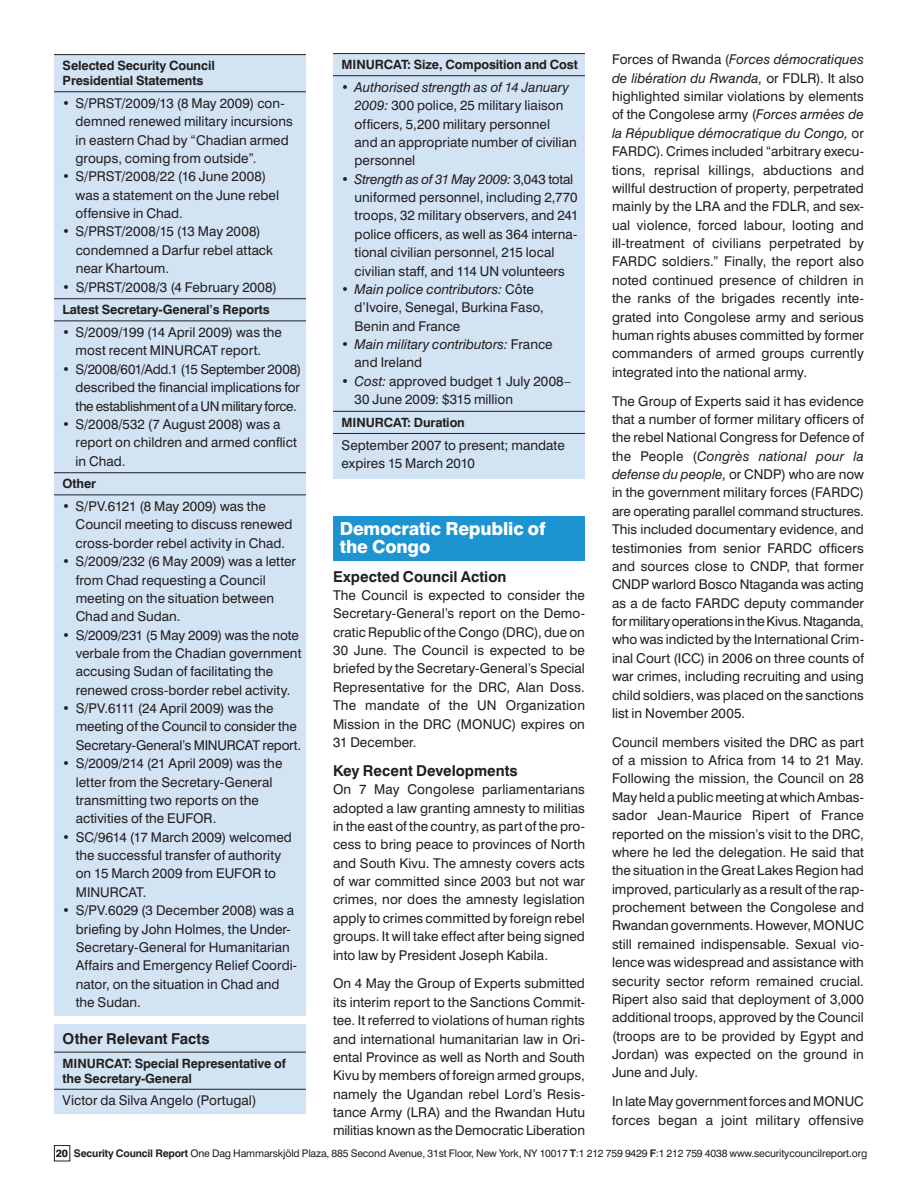
<style>
.page{position:relative;width:918px;height:1188px;background:#fff}
.page>*{position:absolute;margin:0;border:0;box-sizing:border-box;transform-origin:0 0}
.t1{font:800 18px/18px "Swiss 721 BT";letter-spacing:-.01em;color:#fff}
.t2{font:700 15px "Swiss 721 BT";color:#231f20}
.t3{font:13.5px/18.3px "Swiss 721 BT";letter-spacing:.005em;color:#231f20}
.t4{font:italic 13.5px/18.3px "Swiss 721 BT";letter-spacing:.005em;color:#231f20}
.t5{font:700 12.75px/15px "Swiss 721 BT";letter-spacing:-.01em;color:#231f20}
.t6{font:10.5px "Swiss 721 BT";letter-spacing:-.015em;color:#231f20}
.s1{font-style:italic}
.s2{font-style:normal}
.s3{font-weight:800}
.s4{font-weight:700}
</style>
<div class="page">
<div style="left:54px;top:1145px;width:16px;height:16px;border:1px solid #231f20"></div>
<div style="left:54px;top:1025px;width:252px;height:89px;background:#d2e3f4"></div>
<div style="left:54px;top:54px;width:252px;height:962px;background:#d2e3f4"></div>
<div style="left:333px;top:54px;width:252px;height:424px;background:#d2e3f4"></div>
<hr style="left:54px;top:54px;width:252px;height:1px;background:#231f20">
<hr style="left:54px;top:91px;width:252px;height:1px;background:#231f20">
<hr style="left:54px;top:298px;width:252px;height:1px;background:#231f20">
<hr style="left:54px;top:321px;width:252px;height:1px;background:#231f20">
<hr style="left:54px;top:472px;width:252px;height:1px;background:#231f20">
<hr style="left:54px;top:495px;width:252px;height:1px;background:#231f20">
<hr style="left:54px;top:1052px;width:252px;height:1px;background:#231f20">
<hr style="left:54px;top:1089px;width:252px;height:1px;background:#231f20">
<hr style="left:333px;top:53px;width:252px;height:1px;background:#231f20">
<hr style="left:333px;top:75px;width:252px;height:1px;background:#231f20">
<hr style="left:333px;top:411px;width:252px;height:1px;background:#231f20">
<hr style="left:333px;top:433px;width:252px;height:1px;background:#231f20">
<div style="left:333px;top:516px;width:252px;height:27px;background:#1c94d2"></div>
<div style="left:333px;top:534px;width:252px;height:27px;background:#1c94d2"></div>
<p class="t5" style="left:63px;top:58px;width:154px">Selected Security Council<br>Presidential Statements</p>
<p class="t3" style="left:76px;top:94px;width:219px;text-indent:-14px">• S/PRST/2009/13 (8 May 2009) con&shy;demned renewed military incursions in eastern Chad by “Chadian armed groups, coming from outside”.</p>
<p class="t3" style="left:76px;top:167px;width:205px;text-indent:-14px">• S/PRST/2008/22 (16 June 2008) was a statement on the June rebel offensive in Chad.</p>
<p class="t3" style="left:76px;top:222px;width:199px;text-indent:-14px">• S/PRST/2008/15 (13 May 2008) condemned a Darfur rebel attack near Khartoum.</p>
<p class="t3" style="left:62px;top:278px;width:216px">• S/PRST/2008/3 (4 February 2008)</p>
<p class="t5" style="left:63px;top:302px;width:209px">Latest Secretary-General’s Reports</p>
<p class="t3" style="left:62px;top:323px;width:221px;text-align:center">• S/2009/199 (14 April 2009) was the most recent MINURCAT report.</p>
<p class="t3" style="left:76px;top:360px;width:227px;text-align:justify;text-indent:-14px">• S/2008/601/Add.1 (15 September 2008) described the financial implications for the establishment of a UN military force.</p>
<p class="t3" style="left:76px;top:415px;width:223px;text-indent:-14px">• S/2008/532 (7 August 2008) was a report on children and armed conflict in Chad.</p>
<p class="t5" style="left:63px;top:476px;width:35px">Other</p>
<p class="t3" style="left:76px;top:497px;width:219px;text-indent:-14px">• S/PV.6121 (8 May 2009) was the<br>Council meeting to discuss renewed cross-border rebel activity in Chad.</p>
<p class="t3" style="left:76px;top:552px;width:222px;text-indent:-14px">• S/2009/232 (6 May 2009) was a letter from Chad requesting a Council meeting on the situation between<br>Chad and Sudan.</p>
<p class="t3" style="left:76px;top:626px;width:227px;text-indent:-14px">• S/2009/231 (5 May 2009) was the note verbale from the Chadian government accusing Sudan of facilitating the renewed cross-border rebel activity.</p>
<p class="t3" style="left:76px;top:699px;width:227px;text-indent:-14px">• S/PV.6111 (24 April 2009) was the meeting of the Council to consider the<br>Secretary-General’s MINURCAT report.</p>
<p class="t3" style="left:76px;top:754px;width:208px;text-indent:-14px">• S/2009/214 (21 April 2009) was the letter from the Secretary-General transmitting two reports on the activities of the EUFOR.</p>
<p class="t3" style="left:76px;top:828px;width:218px;text-indent:-14px">• SC/9614 (17 March 2009) welcomed the successful transfer of authority on 15 March 2009 from EUFOR to<br>MINURCAT.</p>
<p class="t3" style="left:76px;top:901px;width:223px;text-indent:-14px">• S/PV.6029 (3 December 2008) was a briefing by John Holmes, the Under-<br>Secretary-General for Humanitarian<br>Affairs and Emergency Relief Coordi&shy;nator, on the situation in Chad and the Sudan.</p>
<p class="t2" style="left:63px;top:1029px;width:148px">Other Relevant Facts</p>
<p class="t5" style="left:63px;top:1055px;width:225px">MINURCAT: Special Representative of the Secretary-General</p>
<p class="t3" style="left:63px;top:1091px;width:195px">Victor da Silva Angelo (Portugal)</p>
<p class="t5" style="left:342px;top:57px;width:238px">MINURCAT: Size, Composition and Cost</p>
<p class="t3" style="left:355px;top:78px;width:224px;text-indent:-14px">• <span class="s1">Authorised strength as of 14 January<br>2009:</span> 300 police, 25 military liaison officers, 5,200 military personnel<br>and an appropriate number of civilian personnel</p>
<p class="t3" style="left:355px;top:170px;width:226px;text-indent:-14px">• <span class="s1">Strength as of 31 May 2009:</span> 3,043 total uniformed personnel, including 2,770 troops, 32 military observers, and 241 police officers, as well as 364 interna&shy;tional civilian personnel, 215 local civilian staff, and 114 UN volunteers</p>
<p class="t3" style="left:355px;top:280px;width:191px;text-indent:-14px">• <span class="s1">Main police contributors:</span> Côte d’Ivoire, Senegal, Burkina Faso,<br>Benin and France</p>
<p class="t4" style="left:355px;top:335px;width:200px;text-indent:-14px"><span class="s2">•</span> Main military contributors: <span class="s2">France and Ireland</span></p>
<p class="t3" style="left:355px;top:372px;width:218px;text-indent:-14px">• <span class="s1">Cost:</span> approved budget 1 July 2008–<br>30 June 2009: $315 million</p>
<p class="t5" style="left:342px;top:415px;width:125px">MINURCAT: Duration</p>
<p class="t3" style="left:342px;top:436px;width:225px">September 2007 to present; mandate expires 15 March 2010</p>
<h1 class="t1" style="left:340px;top:520px;width:207px">Democratic Republic of the Congo</h1>
<p class="t2" style="left:333px;top:567px;width:175px">Expected Council Action</p>
<p class="t3" style="left:333px;top:586px;width:254px;text-align:justify">The Council is expected to consider the Secretary-General’s report on the Demo&shy;cratic Republic of the Congo (DRC), due on 30 June. The Council is expected to be briefed by the Secretary-General’s Special Representative for the DRC, Alan Doss.<br>The mandate of the UN Organization Mission in the DRC (MONUC) expires on 31 December.</p>
<p class="t2" style="left:333px;top:761px;width:186px">Key Recent Developments</p>
<p class="t3" style="left:333px;top:780px;width:254px;text-align:justify">On 7 May Congolese parliamentarians adopted a law granting amnesty to militias in the east of the country, as part of the pro&shy;cess to bring peace to provinces of North and South Kivu. The amnesty covers acts of war committed since 2003 but not war crimes, nor does the amnesty legislation apply to crimes committed by foreign rebel groups. It will take effect after being signed into law by President Joseph Kabila.</p>
<p class="t3" style="left:333px;top:974px;width:254px;text-align:justify">On 4 May the Group of Experts submitted its interim report to the Sanctions Commit&shy;tee. It referred to violations of human rights and international humanitarian law in Ori&shy;ental Province as well as North and South Kivu by members of foreign armed groups, namely the Ugandan rebel Lord’s Resis&shy;tance Army (LRA) and the Rwandan Hutu militias known as the Democratic Liberation</p>
<p class="t3" style="left:612px;top:50px;width:254px;text-align:justify">Forces of Rwanda (<span class="s1">Forces démocratiques de libération du Rwanda,</span> or FDLR). It also highlighted similar violations by elements of the Congolese army (<span class="s1">Forces armées de la République démocratique du Congo,</span> or FARDC). Crimes included “arbitrary execu&shy;tions, reprisal killings, abductions and willful destruction of property, perpetrated mainly by the LRA and the FDLR, and sex&shy;ual violence, forced labour, looting and ill-treatment of civilians perpetrated by FARDC soldiers.” Finally, the report also noted continued presence of children in the ranks of the brigades recently inte&shy;grated into Congolese army and serious human rights abuses committed by former commanders of armed groups currently integrated into the national army.</p>
<p class="t3" style="left:612px;top:391px;width:254px;text-align:justify">The Group of Experts said it has evidence that a number of former military officers of the rebel National Congress for Defence of the People (<span class="s1">Congrès national pour la defense du people,</span> or CNDP) who are now in the government military forces (FARDC) are operating parallel command structures.<br>This included documentary evidence, and testimonies from senior FARDC officers and sources close to CNDP, that former CNDP warlord Bosco Ntaganda was acting as a de facto FARDC deputy commander for military operations in the Kivus. Ntaganda, who was indicted by the International Crim&shy;inal Court (ICC) in 2006 on three counts of war crimes, including recruiting and using child soldiers, was placed on the sanctions list in November 2005.</p>
<p class="t3" style="left:612px;top:733px;width:254px;text-align:justify">Council members visited the DRC as part of a mission to Africa from 14 to 21 May.<br>Following the mission, the Council on 28<br>May held a public meeting at which Ambas&shy;sador Jean-Maurice Ripert of France reported on the mission’s visit to the DRC, where he led the delegation. He said that the situation in the Great Lakes Region had improved, particularly as a result of the rap&shy;prochement between the Congolese and Rwandan governments. However, MONUC still remained indispensable. Sexual vio&shy;lence was widespread and assistance with security sector reform remained crucial.<br>Ripert also said that deployment of 3,000 additional troops, approved by the Council (troops are to be provided by Egypt and Jordan) was expected on the ground in June and July.</p>
<p class="t3" style="left:612px;top:1092px;width:253px">In late May government forces and MONUC forces began a joint military offensive</p>
<p class="t6" style="left:56px;top:1147px;width:813px"><span class="s3">20</span> <span class="s4">Security Council Report</span> One Dag Hammarskjöld Plaza, 885 Second Avenue, 31st Floor, New York, NY 10017 <span class="s4">T</span>:1 212 759 9429 <span class="s4">F</span>:1 212 759 4038 www.securitycouncilreport.org</p>
</div>
